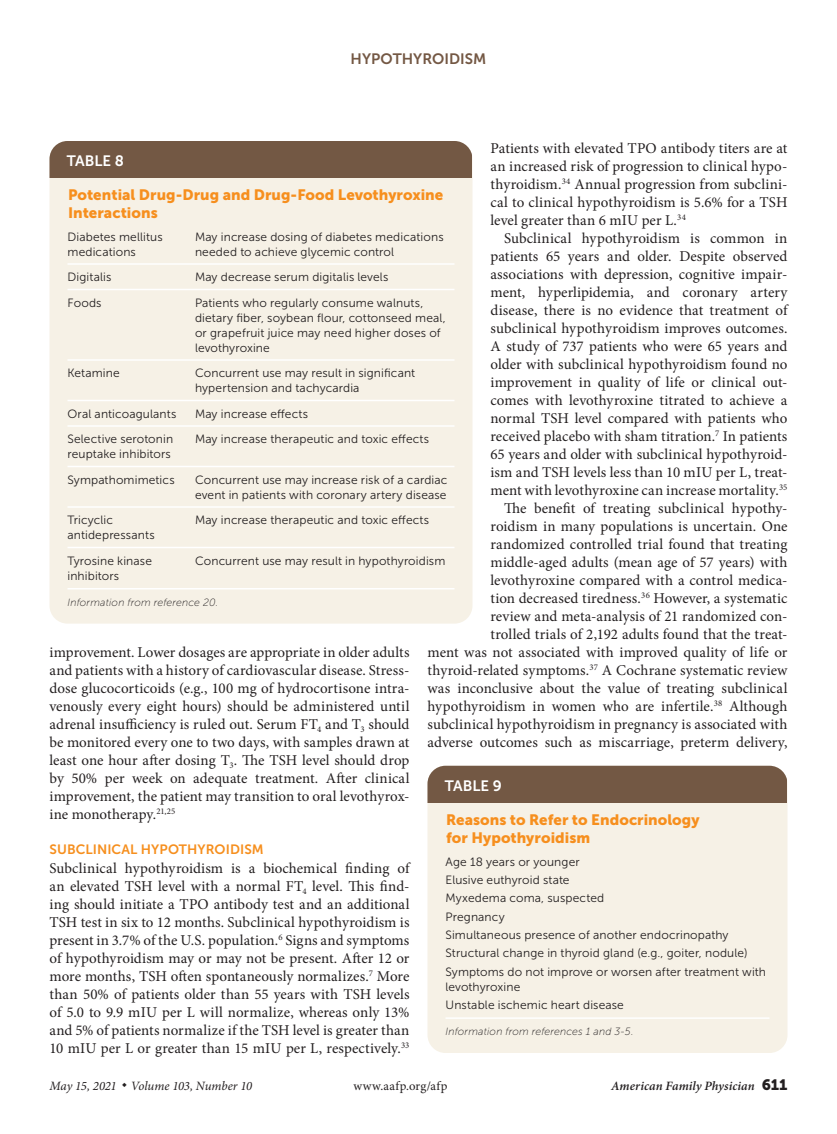
<style>
.page{position:relative;width:837px;height:1134px;background:#fff}
.page>*{position:absolute;margin:0;border:0;box-sizing:border-box;transform-origin:0 0}
.body_text{font:15px/18px "Minion Pro";letter-spacing:.005em;color:#231f20;text-align:justify}
.body_noindent{font:15px/18px "Minion Pro";letter-spacing:.005em;color:#231f20;text-align:justify}
.table_title{font:15px/18px "Museo Sans 900";letter-spacing:.005em;color:#f68f1e}
.t1{font:15px "Museo Sans 700";letter-spacing:.005em;color:#745844}
.table{font:15px "Museo Sans 700";color:#fff}
.head2{font:13.5px "Museo Sans 700";letter-spacing:.005em;color:#f68f1e}
.t2{font:italic 12.75px "Minion Pro";letter-spacing:-.005em;color:#231f20}
.t3{font:italic 600 12.75px "Minion Pro";letter-spacing:.005em;color:#231f20}
.t4{font:12.75px "Minion Pro";letter-spacing:.03em;color:#231f20}
.table_data_last_col{font:12px/15px "Museo Sans 300";letter-spacing:.01em;color:#231f20}
.table_data{font:12px/15px "Museo Sans 300";letter-spacing:.01em;color:#231f20}
.table_fig_note{font:italic 10.5px "Museo Sans 100";letter-spacing:.015em;color:#231f20}
.s1{font-family:"Museo Sans 900";font-weight:400;font-style:normal;font-size:15px}
</style>
<div class="page">
<div style="left:50px;top:141px;width:422px;height:483px;background:#f6f1e6;border-radius:18px"></div>
<hr style="left:68px;top:263px;width:127px;height:2px;background:#fff">
<hr style="left:195px;top:263px;width:259px;height:2px;background:#fff">
<hr style="left:68px;top:289px;width:127px;height:1px;background:#fff">
<hr style="left:195px;top:289px;width:259px;height:1px;background:#fff">
<hr style="left:68px;top:359px;width:127px;height:2px;background:#fff">
<hr style="left:195px;top:359px;width:259px;height:2px;background:#fff">
<hr style="left:68px;top:400px;width:127px;height:1px;background:#fff">
<hr style="left:195px;top:400px;width:259px;height:1px;background:#fff">
<hr style="left:68px;top:425px;width:127px;height:2px;background:#fff">
<hr style="left:195px;top:425px;width:259px;height:2px;background:#fff">
<hr style="left:68px;top:466px;width:127px;height:1px;background:#fff">
<hr style="left:195px;top:466px;width:259px;height:1px;background:#fff">
<hr style="left:68px;top:506px;width:127px;height:2px;background:#fff">
<hr style="left:195px;top:506px;width:259px;height:2px;background:#fff">
<hr style="left:68px;top:547px;width:127px;height:1px;background:#fff">
<hr style="left:195px;top:547px;width:259px;height:1px;background:#fff">
<hr style="left:68px;top:588px;width:127px;height:2px;background:#fff">
<hr style="left:195px;top:588px;width:259px;height:2px;background:#fff">
<div style="left:50px;top:141px;width:422px;height:37px;background:#735844"></div>
<div style="left:428px;top:766px;width:360px;height:287px;background:#f6f1e6;border-radius:18px"></div>
<hr style="left:446px;top:1017px;width:324px;height:2px;background:#fff">
<div style="left:428px;top:766px;width:360px;height:37px;background:#735844"></div>
<p class="t1" style="left:351px;top:50px;width:137px">HYPOTHYROIDISM</p>
<p class="body_noindent" style="left:490px;top:139px;width:299px">Patients with elevated TPO antibody titers are at an increased risk of progression to clinical hypo&shy;thyroidism.<sup>34</sup> Annual progression from subclini&shy;cal to clinical hypothyroidism is 5.6% for a TSH level greater than 6 mIU per L.<sup>34</sup></p>
<p class="body_text" style="left:490px;top:229px;width:299px;text-indent:14px">Subclinical hypothyroidism is common in patients 65 years and older. Despite observed associations with depression, cognitive impair&shy;ment, hyperlipidemia, and coronary artery disease, there is no evidence that treatment of subclinical hypothyroidism improves outcomes.<br>A study of 737 patients who were 65 years and older with subclinical hypothyroidism found no improvement in quality of life or clinical out&shy;comes with levothyroxine titrated to achieve a normal TSH level compared with patients who received placebo with sham titration.<sup>7</sup> In patients 65 years and older with subclinical hypothyroid&shy;ism and TSH levels less than 10 mIU per L, treat&shy;ment with levothyroxine can increase mortality.<sup>35</sup></p>
<p class="body_text" style="left:428px;top:499px;width:362px;text-align:right">The benefit of treating subclinical hypothy-<br>roidism in many populations is uncertain. One randomized controlled trial found that treating middle-aged adults (mean age of 57 years) with levothyroxine compared with a control medica-<br>tion decreased tiredness.<sup>36</sup> However, a systematic<br>review and meta-analysis of 21 randomized con-<br>trolled trials of 2,192 adults found that the treat-<br>ment was not associated with improved quality of life or thyroid-related symptoms.<sup>37</sup> A Cochrane systematic review was inconclusive about the value of treating subclinical hypothyroidism in women who are infertile.<sup>38</sup> Although subclinical hypothyroidism in pregnancy is associated with adverse outcomes such as miscarriage, preterm delivery,</p>
<p class="table" style="left:67px;top:152px;width:59px">TABLE 8</p>
<p class="table_title" style="left:68px;top:186px;width:377px">Potential Drug-Drug and Drug-Food Levothyroxine<br>Interactions</p>
<p class="table_data" style="left:68px;top:229px;width:97px">Diabetes mellitus medications</p>
<p class="table_data_last_col" style="left:195px;top:229px;width:250px">May increase dosing of diabetes medications needed to achieve glycemic control</p>
<p class="table_data" style="left:68px;top:270px;width:45px">Digitalis</p>
<p class="table_data_last_col" style="left:195px;top:270px;width:195px">May decrease serum digitalis levels</p>
<p class="table_data" style="left:68px;top:295px;width:36px">Foods</p>
<p class="table_data_last_col" style="left:195px;top:295px;width:252px">Patients who regularly consume walnuts, dietary fiber, soybean flour, cottonseed meal, or grapefruit juice may need higher doses of levothyroxine</p>
<p class="table_data" style="left:68px;top:366px;width:54px">Ketamine</p>
<p class="table_data_last_col" style="left:195px;top:366px;width:222px">Concurrent use may result in significant hypertension and tachycardia</p>
<p class="table_data" style="left:68px;top:406px;width:110px">Oral anticoagulants</p>
<p class="table_data_last_col" style="left:195px;top:406px;width:115px">May increase effects</p>
<p class="table_data" style="left:68px;top:432px;width:107px">Selective serotonin reuptake inhibitors</p>
<p class="table_data_last_col" style="left:195px;top:432px;width:236px">May increase therapeutic and toxic effects</p>
<p class="table_data" style="left:68px;top:472px;width:109px">Sympathomimetics</p>
<p class="table_data_last_col" style="left:195px;top:472px;width:254px">Concurrent use may increase risk of a cardiac event in patients with coronary artery disease</p>
<p class="table_data" style="left:68px;top:513px;width:89px">Tricyclic antidepressants</p>
<p class="table_data_last_col" style="left:195px;top:513px;width:236px">May increase therapeutic and toxic effects</p>
<p class="table_data" style="left:68px;top:553px;width:86px">Tyrosine kinase inhibitors</p>
<p class="table_data_last_col" style="left:195px;top:553px;width:252px">Concurrent use may result in hypothyroidism</p>
<p class="table_fig_note" style="left:68px;top:596px;width:152px">Information from reference 20.</p>
<p class="body_text" style="left:50px;top:643px;width:362px">improvement. Lower dosages are appropriate in older adults and patients with a history of cardiovascular disease. Stress&shy;dose glucocorticoids (e.g., 100 mg of hydrocortisone intra&shy;venously every eight hours) should be administered until adrenal insufficiency is ruled out. Serum FT<sub>4</sub> and T<sub>3</sub> should be monitored every one to two days, with samples drawn at least one hour after dosing T<sub>3</sub>. The TSH level should drop by 50% per week on adequate treatment. After clinical improvement, the patient may transition to oral levothyrox&shy;ine monotherapy.<sup>21,25</sup></p>
<p class="head2" style="left:50px;top:841px;width:216px">SUBCLINICAL HYPOTHYROIDISM</p>
<p class="body_noindent" style="left:50px;top:859px;width:362px">Subclinical hypothyroidism is a biochemical finding of an elevated TSH level with a normal FT<sub>4</sub> level. This find&shy;ing should initiate a TPO antibody test and an additional TSH test in six to 12 months. Subclinical hypothyroidism is present in 3.7% of the U.S. population.<sup>6</sup> Signs and symptoms of hypothyroidism may or may not be present. After 12 or more months, TSH often spontaneously normalizes.<sup>7</sup> More than 50% of patients older than 55 years with TSH levels of 5.0 to 9.9 mIU per L will normalize, whereas only 13% and 5% of patients normalize if the TSH level is greater than 10 mIU per L or greater than 15 mIU per L, respectively.<sup>33</sup></p>
<p class="table" style="left:445px;top:777px;width:58px">TABLE 9</p>
<p class="table_title" style="left:446px;top:811px;width:255px">Reasons to Refer to Endocrinology for Hypothyroidism</p>
<p class="table_data_last_col" style="left:446px;top:854px;width:136px">Age 18 years or younger</p>
<p class="table_data_last_col" style="left:446px;top:872px;width:126px">Elusive euthyroid state</p>
<p class="table_data_last_col" style="left:446px;top:891px;width:160px">Myxedema coma, suspected</p>
<p class="table_data_last_col" style="left:446px;top:909px;width:61px">Pregnancy</p>
<p class="table_data_last_col" style="left:446px;top:927px;width:285px">Simultaneous presence of another endocrinopathy</p>
<p class="table_data_last_col" style="left:446px;top:946px;width:303px">Structural change in thyroid gland (e.g., goiter, nodule)</p>
<p class="table_data_last_col" style="left:446px;top:964px;width:322px">Symptoms do not improve or worsen after treatment with levothyroxine</p>
<p class="table_data_last_col" style="left:446px;top:998px;width:180px">Unstable ischemic heart disease</p>
<p class="table_fig_note" style="left:446px;top:1026px;width:190px">Information from references 1 and 3-5.</p>
<p class="t2" style="left:50px;top:1078px;width:204px">May 15, 2021 ◆ Volume 103, Number 10</p>
<p class="t4" style="left:353px;top:1078px;width:96px">www.aafp.org/afp</p>
<p class="t3" style="left:611px;top:1077px;width:178px">American Family Physician <span class="s1">611</span></p>
</div>
